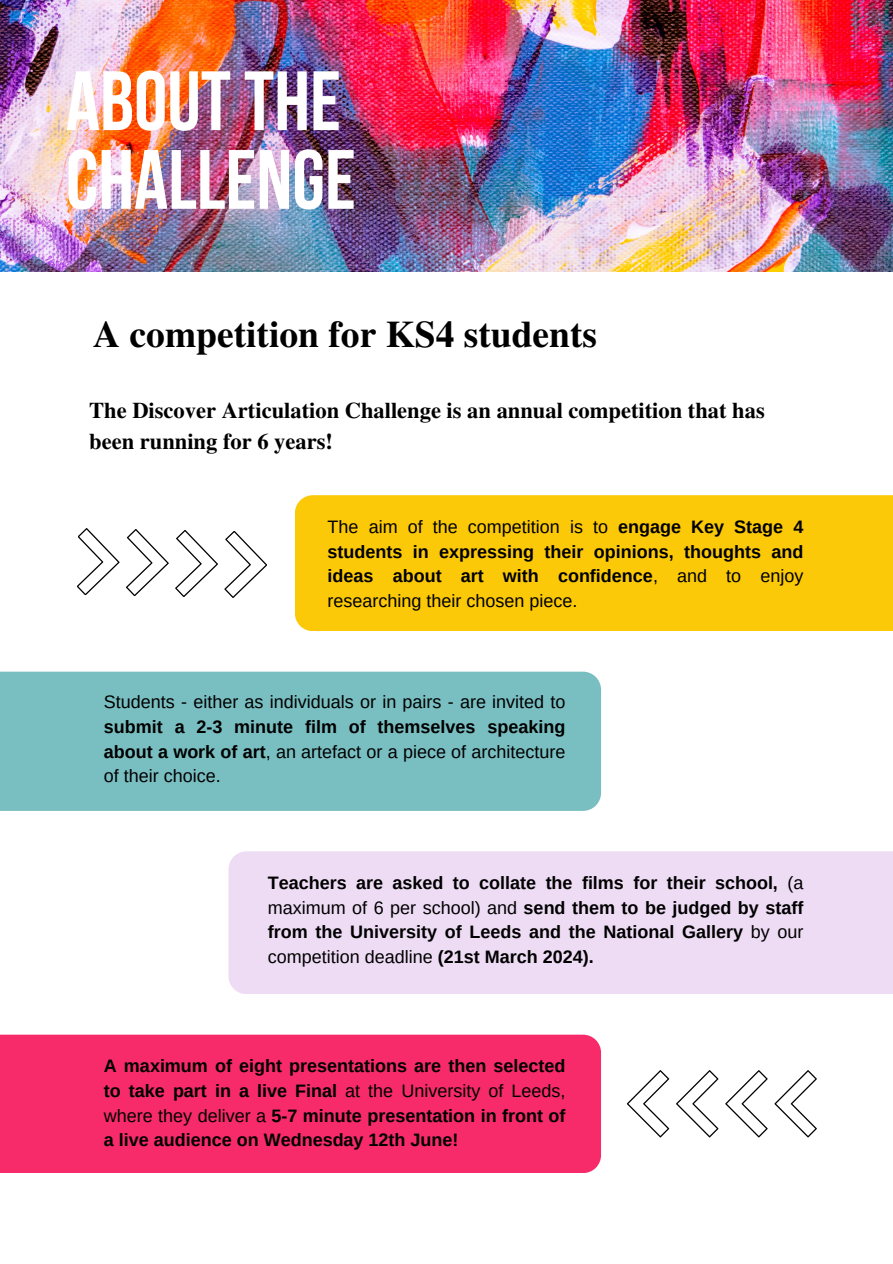
<style>
.page{position:relative;width:893px;height:1264px;background:#fff}
.page>*{position:absolute;margin:0;border:0;box-sizing:border-box;transform-origin:0 0}
.t1{font:83.85px "Bebas Neue Cyrillic";color:#fff}
.t2{font:700 37.5px "Te X Gyre Termes";color:#000}
.t3{font:700 22.5px/31.5px "Te X Gyre Termes";color:#000}
.t4{font:700 18px/24.8px "Arimo";color:#000;text-align:justify}
.t5{font:18px/24.8px "Arimo";color:#000;text-align:justify}
.s1{font-weight:400}
.s2{font-weight:700}
</style>
<div class="page">
<img style="left:0;top:0;width:892px;height:271px">
<svg style="left:224px;top:531px;width:43px;height:67px"></svg>
<svg style="left:175px;top:530px;width:43px;height:67px"></svg>
<svg style="left:126px;top:529px;width:43px;height:67px"></svg>
<svg style="left:77px;top:528px;width:43px;height:67px"></svg>
<div style="left:295px;top:495px;width:597px;height:136px;background:#fbc907"></div>
<div style="left:0;top:671px;width:601px;height:140px;background:#79bfc2"></div>
<div style="left:228px;top:851px;width:664px;height:143px;background:#eedcf4"></div>
<div style="left:0;top:1034px;width:601px;height:139px;background:#f72b6a"></div>
<svg style="left:626px;top:1070px;width:43px;height:67px"></svg>
<svg style="left:676px;top:1070px;width:42px;height:67px"></svg>
<svg style="left:725px;top:1070px;width:42px;height:67px"></svg>
<svg style="left:774px;top:1070px;width:42px;height:67px"></svg>
<p class="t1" style="left:66px;top:67px;width:276px">ABOUTTHE</p>
<p class="t1" style="left:66px;top:146px;width:291px">CHALLENGE</p>
<p class="t2" style="left:93px;top:305px;width:505px">A competition for KS4 students</p>
<p class="t3" style="left:89px;top:393px;width:677px">The Discover Articulation Challenge is an annual competition that has been running for 6 years!</p>
<p class="t4" style="left:327px;top:514px;width:477px"><span class="s1">The aim of the competition is to</span> engage Key Stage 4 students in expressing their opinions, thoughts and ideas about art with confidence<span class="s1">, and to enjoy researching their chosen piece.</span></p>
<p class="t5" style="left:104px;top:689px;width:463px">Students - either as individuals or in pairs - are invited to <span class="s2">submit a 2-3 minute film of themselves speaking about a work of art</span>, an artefact or a piece of architecture of their choice.</p>
<p class="t4" style="left:268px;top:870px;width:537px">Teachers are asked to collate the films for their school, <span class="s1">(a maximum of 6 per school) and</span> send them to be judged by staff from the University of Leeds and the National Gallery <span class="s1">by our competition deadline</span> (21st March 2024).</p>
<p class="t4" style="left:104px;top:1053px;width:463px">A maximum of eight presentations are then selected to take part in a live Final <span class="s1">at the University of Leeds, where they deliver a</span> 5-7 minute presentation in front of a live audience on Wednesday 12th June!</p>
</div>
